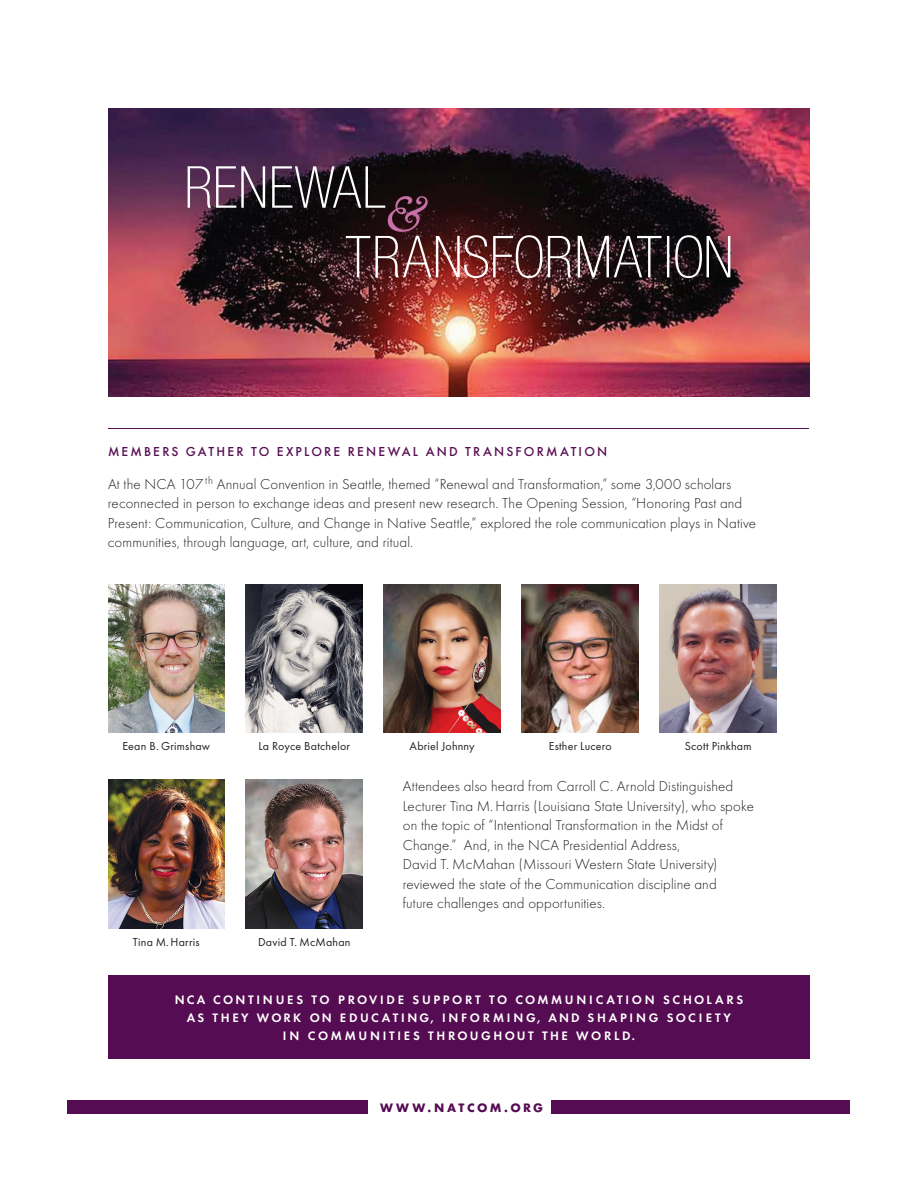
<style>
.page{position:relative;width:918px;height:1188px;background:#fff}
.page>*{position:absolute;margin:0;border:0;box-sizing:border-box;transform-origin:0 0}
.t1{font:300 15px/19.5px "Futura T";letter-spacing:.005em;color:#231f20}
.t2{font:500 13.5px "Futura T";letter-spacing:.165em;color:#560c52}
.t3{font:600 12.75px/17.9px "Futura T";letter-spacing:.215em;color:#fff;text-align:center}
.t4{font:700 12.75px "Futura T";letter-spacing:.2em;color:#560c52}
.t5{font:12px "Futura T";letter-spacing:.015em;color:#231f20}
</style>
<div class="page">
<div style="left:68px;top:1100px;width:782px;height:14px;background:#560c52"></div>
<div style="left:369px;top:1097px;width:182px;height:20px;background:#fff"></div>
<hr style="left:108px;top:428px;width:701px;height:1px;background:#560c52">
<img style="left:108px;top:108px;width:702px;height:288px">
<img style="left:188px;top:166px;width:542px;height:112px">
<div style="left:108px;top:975px;width:702px;height:84px;background:#560c52"></div>
<img style="left:108px;top:780px;width:117px;height:148px">
<img style="left:246px;top:780px;width:117px;height:148px">
<img style="left:108px;top:584px;width:117px;height:149px">
<img style="left:522px;top:584px;width:116px;height:149px">
<img style="left:384px;top:584px;width:117px;height:149px">
<img style="left:660px;top:584px;width:116px;height:149px">
<img style="left:246px;top:584px;width:117px;height:149px">
<p class="t2" style="left:108px;top:444px;width:501px">MEMBERS GATHER TO EXPLORE RENEWAL AND TRANSFORMATION</p>
<p class="t1" style="left:108px;top:474px;width:650px">At the NCA 107 <sup>th</sup> Annual Convention in Seattle, themed “Renewal and Transformation,” some 3,000 scholars reconnected in person to exchange ideas and present new research. The Opening Session, “Honoring Past and Present: Communication, Culture, and Change in Native Seattle,” explored the role communication plays in Native communities, through language, art, culture, and ritual.</p>
<p class="t5" style="left:122px;top:739px;width:89px">Eean B. Grimshaw</p>
<p class="t5" style="left:258px;top:739px;width:93px">La Royce Batchelor</p>
<p class="t5" style="left:410px;top:739px;width:67px">Abriel Johnny</p>
<p class="t5" style="left:549px;top:739px;width:65px">Esther Lucero</p>
<p class="t5" style="left:685px;top:739px;width:68px">Scott Pinkham</p>
<p class="t5" style="left:133px;top:935px;width:68px">Tina M. Harris</p>
<p class="t5" style="left:258px;top:935px;width:94px">David T. McMahan</p>
<p class="t1" style="left:403px;top:776px;width:353px">Attendees also heard from Carroll C. Arnold Distinguished Lecturer Tina M. Harris (Louisiana State University), who spoke on the topic of “Intentional Transformation in the Midst of Change.” And, in the NCA Presidential Address,<br>David T. McMahan (Missouri Western State University) reviewed the state of the Communication discipline and<br>future challenges and opportunities.</p>
<p class="t3" style="left:175px;top:991px;width:570px">NCA CONTINUES TO PROVIDE SUPPORT TO COMMUNICATION SCHOLARS<br>AS THEY WORK ON EDUCATING, INFORMING, AND SHAPING SOCIETY<br>IN COMMUNITIES THROUGHOUT THE WORLD.</p>
<p class="t4" style="left:380px;top:1100px;width:165px">WWW.NATCOM.ORG</p>
</div>
